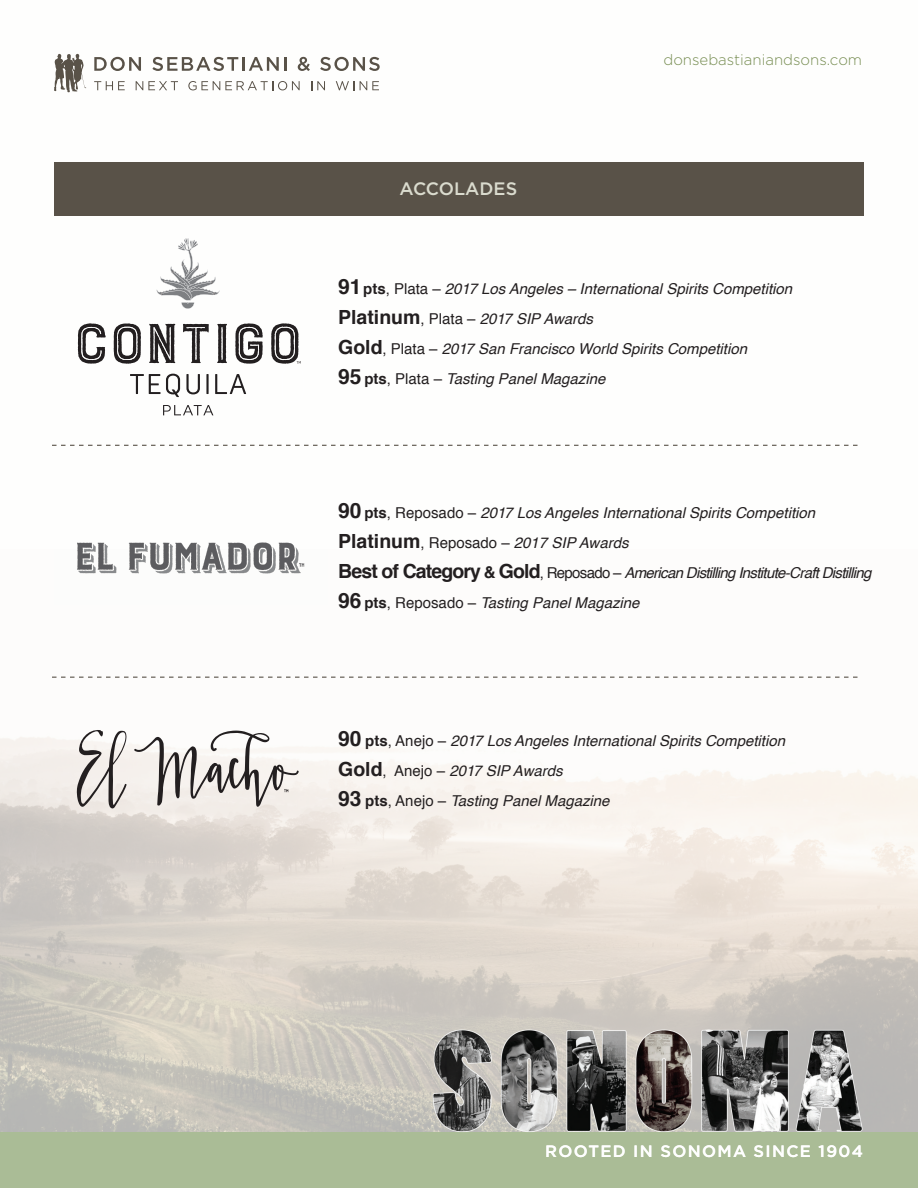
<style>
.page{position:relative;width:918px;height:1188px;background:#fcfdfb}
.page>*{position:absolute;margin:0;border:0;box-sizing:border-box;transform-origin:0 0}
.t1{font:500 18px "Gotham";color:#dadbce}
.t2{font:500 16.5px "Gotham";letter-spacing:.08em;color:#fff}
.t3{font:italic 15px/30px "Helvetica";color:#231f20}
.t4{font:300 15px "Gotham";color:#788e53}
.s1{font-weight:700;font-style:normal;font-size:21px}
.s2{font-weight:700;font-style:normal}
.s3{font-style:normal}
.s4{font-weight:700;font-style:normal;font-size:19.5px}
.s5{font-weight:700;font-style:normal;font-size:16.5px}
</style>
<div class="page">
<img style="left:0;top:676px;width:918px;height:456px">
<div style="left:0;top:1132px;width:918px;height:56px;background:#aabc96"></div>
<svg style="left:94px;top:57px;width:47px;height:14px"></svg>
<svg style="left:152px;top:57px;width:86px;height:14px"></svg>
<hr style="left:242px;top:57px;width:3px;height:14px;background:#595248">
<svg style="left:249px;top:57px;width:37px;height:14px"></svg>
<svg style="left:298px;top:57px;width:12px;height:14px"></svg>
<svg style="left:320px;top:57px;width:60px;height:14px"></svg>
<svg style="left:94px;top:81px;width:31px;height:9px"></svg>
<svg style="left:136px;top:81px;width:42px;height:9px"></svg>
<svg style="left:188px;top:81px;width:112px;height:9px"></svg>
<svg style="left:311px;top:81px;width:14px;height:9px"></svg>
<svg style="left:336px;top:81px;width:18px;height:9px"></svg>
<svg style="left:360px;top:81px;width:19px;height:9px"></svg>
<svg style="left:54px;top:54px;width:32px;height:38px"></svg>
<div style="left:54px;top:162px;width:809px;height:54px;background:#595248"></div>
<img style="left:430px;top:1028px;width:434px;height:104px">
<svg style="left:130px;top:374px;width:50px;height:23px"></svg>
<svg style="left:186px;top:374px;width:14px;height:20px"></svg>
<hr style="left:206px;top:374px;width:3px;height:20px;background:#231f20">
<svg style="left:215px;top:374px;width:31px;height:20px"></svg>
<svg style="left:163px;top:405px;width:50px;height:10px"></svg>
<svg style="left:156px;top:238px;width:64px;height:71px"></svg>
<svg style="left:78px;top:323px;width:28px;height:41px"></svg>
<svg style="left:114px;top:323px;width:27px;height:41px"></svg>
<svg style="left:149px;top:323px;width:27px;height:41px"></svg>
<svg style="left:183px;top:324px;width:26px;height:40px"></svg>
<svg style="left:217px;top:324px;width:10px;height:39px"></svg>
<svg style="left:235px;top:323px;width:28px;height:41px"></svg>
<svg style="left:271px;top:323px;width:30px;height:41px"></svg>
<svg style="left:76px;top:729px;width:51px;height:80px"></svg>
<svg style="left:134px;top:731px;width:165px;height:76px"></svg>
<img style="left:77px;top:542px;width:228px;height:32px">
<svg style="left:52px;top:445px;width:806px;height:1px"></svg>
<svg style="left:52px;top:677px;width:809px;height:1px"></svg>
<p class="t1" style="left:400px;top:179px;width:119px">ACCOLADES</p>
<p class="t4" style="left:663px;top:52px;width:200px">donsebastianiandsons.com</p>
<p class="t3" style="left:338px;top:274px;width:456px"><span class="s1">91</span><span class="s2">pts</span><span class="s3">, Plata –</span> 2017 Los Angeles – International Spirits Competition <span class="s4">Platinum</span><span class="s3">, Plata –</span> 2017 SIP Awards<br><span class="s4">Gold</span><span class="s3">, Plata –</span> 2017 San Francisco World Spirits Competition<br><span class="s1">95</span> <span class="s2">pts</span><span class="s3">, Plata –</span> Tasting Panel Magazine</p>
<p class="t3" style="left:338px;top:498px;width:535px"><span class="s1">90</span> <span class="s2">pts</span><span class="s3">, Reposado –</span> 2017 Los Angeles International Spirits Competition <span class="s4">Platinum</span><span class="s3">, Reposado –</span> 2017 SIP Awards<br><span class="s4">Best of Category</span> <span class="s5">&amp;</span> <span class="s4">Gold</span><span class="s3">, Reposado –</span> American Distilling Institute-Craft Distilling <span class="s1">96</span> <span class="s2">pts</span><span class="s3">, Reposado –</span> Tasting Panel Magazine</p>
<p class="t3" style="left:338px;top:726px;width:448px"><span class="s1">90</span> <span class="s2">pts</span><span class="s3">, Anejo –</span> 2017 Los Angeles International Spirits Competition<br><span class="s4">Gold</span><span class="s3">, Anejo –</span> 2017 SIP Awards<br><span class="s1">93</span> <span class="s2">pts</span><span class="s3">, Anejo –</span> Tasting Panel Magazine</p>
<p class="t2" style="left:545px;top:1141px;width:319px">ROOTED IN SONOMA SINCE 1904</p>
</div>
